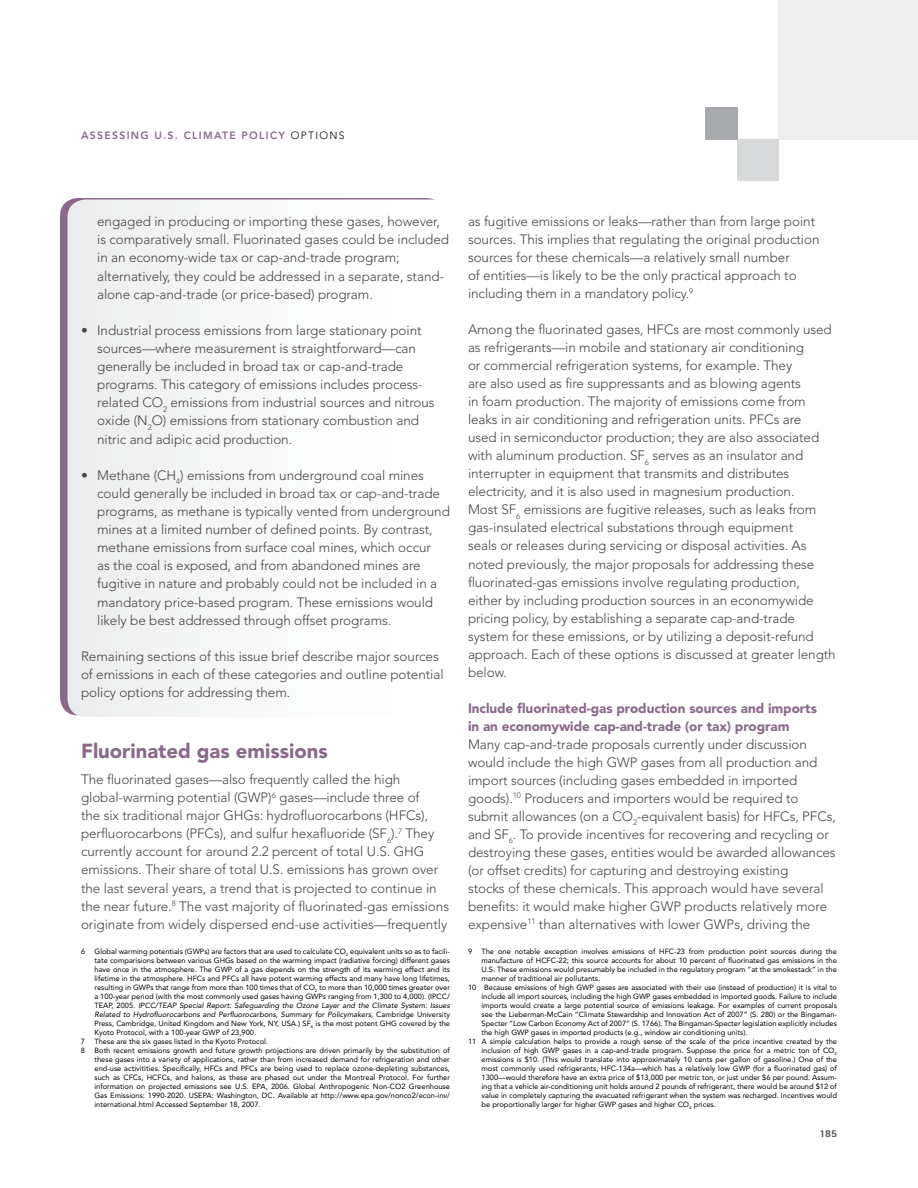
<style>
.page{position:relative;width:918px;height:1188px;background:#fff}
.page>*{position:absolute;margin:0;border:0;box-sizing:border-box;transform-origin:0 0}
.t1{font:900 20.25px "Avenir";color:#8b688c}
.t2{font:300 13.5px/18px "Avenir";letter-spacing:-.005em;color:#464648}
.t3{font:900 13.5px/18px "Avenir";letter-spacing:-.005em;color:#8b688c}
.t4{font:800 10.5px "Avenir";color:#8b688c}
.t5{font:300 10.5px "Avenir";color:#000}
.t6{font:800 10.5px "Rotis Sans Serif";color:#464648}
.t7{font:7.5px/9px "Avenir";color:#000;text-align:justify}
.t8{font:italic 7.5px/9px "Avenir";color:#000;text-align:justify}
.s1{font-weight:800;color:#8b688c}
.s2{font-style:normal}
</style>
<div class="page">
<div style="left:779px;top:0;width:139px;height:139px;background:#eeeeef"></div>
<div style="left:737px;top:139px;width:42px;height:42px;background:#d8d9db"></div>
<div style="left:705px;top:107px;width:32px;height:32px;background:#a7a9ac"></div>
<div style="left:60px;top:198px;width:384px;height:517px;background:linear-gradient(to bottom,#8b688c,#8b688c);border-radius:18px"></div>
<svg style="left:68px;top:200px;width:376px;height:517px"></svg>
<p class="t4" style="left:81px;top:129px;width:18px">ASSESSING</p>
<p class="t4" style="left:154px;top:129px;width:46px">U.S. CLIMATE</p>
<p class="t4" style="left:241px;top:129px;width:16px">POLIC</p>
<p class="t5" style="left:279px;top:129px;width:21px"><span class="s1">Y</span> options</p>
<p class="t2" style="left:97px;top:213px;width:353px">engaged in producing or importing these gases, however, is comparatively small. Fluorinated gases could be included in an economy-wide tax or cap-and-trade program; alternatively, they could be addressed in a separate, stand&shy;alone cap-and-trade (or price-based) program.</p>
<p class="t2" style="left:97px;top:321px;width:339px;text-indent:-16px">• Industrial process emissions from large stationary point sources—where measurement is straightforward—can generally be included in broad tax or cap-and-trade programs. This category of emissions includes process&shy;related CO<sub>2</sub> emissions from industrial sources and nitrous oxide (N<sub>2</sub>O) emissions from stationary combustion and nitric and adipic acid production.</p>
<p class="t2" style="left:97px;top:466px;width:354px;text-indent:-16px">• Methane (CH<sub>4</sub>) emissions from underground coal mines could generally be included in broad tax or cap-and-trade programs, as methane is typically vented from underground mines at a limited number of defined points. By contrast, methane emissions from surface coal mines, which occur<br>as the coal is exposed, and from abandoned mines are fugitive in nature and probably could not be included in a mandatory price-based program. These emissions would likely be best addressed through offset programs.</p>
<p class="t2" style="left:81px;top:647px;width:364px">Remaining sections of this issue brief describe major sources of emissions in each of these categories and outline potential policy options for addressing them.</p>
<h1 class="t1" style="left:81px;top:738px;width:248px">Fluorinated gas emissions</h1>
<p class="t2" style="left:81px;top:770px;width:370px">The fluorinated gases—also frequently called the high global-warming potential (GWP)<sup>6</sup> gases—include three of<br>the six traditional major GHGs: hydrofluorocarbons (HFCs), perfluorocarbons (PFCs), and sulfur hexafluoride (SF<sub>6</sub>).<sup>7</sup> They currently account for around 2.2 percent of total U.S. GHG emissions. Their share of total U.S. emissions has grown over the last several years, a trend that is projected to continue in the near future.<sup>8</sup> The vast majority of fluorinated-gas emissions originate from widely dispersed end-use activities—frequently</p>
<p class="t7" style="left:95px;top:947px;width:357px;text-indent:-14px">6 Global warming potentials (GWPs) are factors that are used to calculate CO <sub>2</sub> equivalent units so as to facili&shy;tate comparisions between various GHGs based on the warming impact (radiative forcing) different gases have once in the atmosphere. The GWP of a gas depends on the strength of its warming effect and its lifetime in the atmosphere. HFCs and PFCs all have potent warming effects and many have long lifetimes, resulting in GWPs that range from more than 100 times that of CO <sub>2</sub> to more than 10,000 times greater over a 100-year period (with the most commonly used gases having GWPs ranging from 1,300 to 4,000). (IPCC</p>
<p class="t7" style="left:447px;top:992px;width:4px">/</p>
<p class="t8" style="left:95px;top:1001px;width:357px;text-indent:17px"><span class="s2">, 2005.</span> IPCC/TEAP Special Report: Safeguarding the Ozone Layer and the Climate System: Issues Related to Hydrofluorocarbons and Perfluorocarbons, Summary for Policymakers, <span class="s2">Cambridge U niversity Press, Cambridge, U nited Kingdom and New York, NY, USA</span></p>
<p class="t7" style="left:95px;top:1001px;width:6px">TEAP</p>
<p class="t7" style="left:296px;top:1019px;width:155px">.) SF<sub>6</sub> is the most potent GHG covered by the</p>
<p class="t7" style="left:94px;top:1028px;width:163px">Kyoto Protocol, with a 100-year GWP of 23,900.</p>
<p class="t7" style="left:81px;top:1037px;width:189px">7 These are the six gases listed in the Kyoto Protocol.</p>
<p class="t7" style="left:81px;top:1046px;width:370px">8 Both recent emissions growth and future growth projections are driven primarily by the substitution of</p>
<p class="t7" style="left:94px;top:1055px;width:357px">these gases into a variety of applications, rather than from increased demand for refrigeration and other</p>
<p class="t7" style="left:94px;top:1064px;width:357px">end-use activitities. Specifically, HFCs and PFCs are being used to replace ozone-depleting substances,</p>
<p class="t7" style="left:94px;top:1073px;width:357px">such as CFCs, HCFCs, and halons, as these are phased out under the Montreal Protocol. For further</p>
<p class="t7" style="left:94px;top:1082px;width:357px">information on projected emissions see U .S. EPA, 2006. Global Anthropogenic N on-CO2 Greenhouse</p>
<p class="t7" style="left:94px;top:1091px;width:100px">Gas Emissions: 1990-2020. USEPA</p>
<p class="t7" style="left:94px;top:1091px;width:357px;text-indent:117px">: Washington, DC. Available at http://www.epa.gov/nonco2/econ-inv/ international.html Accessed September 18, 2007.</p>
<p class="t2" style="left:468px;top:213px;width:353px">as fugitive emissions or leaks—rather than from large point sources. This implies that regulating the original production sources for these chemicals—a relatively small number<br>of entities—is likely to be the only practical approach to including them in a mandatory policy.<sup>9</sup></p>
<p class="t2" style="left:468px;top:321px;width:369px">Among the fluorinated gases, HFCs are most commonly used as refrigerants—in mobile and stationary air conditioning<br>or commercial refrigeration systems, for example. They<br>are also used as fire suppressants and as blowing agents<br>in foam production. The majority of emissions come from leaks in air conditioning and refrigeration units. PFCs are<br>used in semiconductor production; they are also associated with aluminum production. SF<sub>6</sub> serves as an insulator and interrupter in equipment that transmits and distributes electricity, and it is also used in magnesium production.<br>Most SF<sub>6</sub> emissions are fugitive releases, such as leaks from gas-insulated electrical substations through equipment<br>seals or releases during servicing or disposal activities. As noted previously, the major proposals for addressing these fluorinated-gas emissions involve regulating production, either by including production sources in an economywide pricing policy, by establishing a separate cap-and-trade system for these emissions, or by utilizing a deposit-refund approach. Each of these options is discussed at greater length below.</p>
<p class="t3" style="left:468px;top:699px;width:350px">Include fluorinated-gas production sources and imports in an economywide cap-and-trade (or tax) program</p>
<p class="t2" style="left:468px;top:735px;width:370px">Many cap-and-trade proposals currently under discussion would include the high GWP gases from all production and import sources (including gases embedded in imported goods).<sup>10</sup> Producers and importers would be required to submit allowances (on a CO<sub>2</sub>-equivalent basis) for HFCs, PFCs, and SF<sub>6</sub>. To provide incentives for recovering and recycling or destroying these gases, entities would be awarded allowances (or offset credits) for capturing and destroying existing<br>stocks of these chemicals. This approach would have several benefits: it would make higher GWP products relatively more expensive<sup>11</sup> than alternatives with lower GWPs, driving the</p>
<p class="t7" style="left:468px;top:947px;width:370px">9 The one notable exception involves emissions of HFC-23 from production point sources during the</p>
<p class="t7" style="left:482px;top:956px;width:357px">manufacture of HCFC-22; this source accounts for about 10 percent of fluorinated gas emissions in the</p>
<p class="t7" style="left:482px;top:965px;width:357px">U .S. These emissions would presumably be included in the regulatory program “at the smokestack” in the</p>
<p class="t7" style="left:482px;top:974px;width:120px">manner of traditional air pollutants.</p>
<p class="t7" style="left:468px;top:983px;width:370px">10 Because emissions of high GWP gases are associated with their use (instead of production) it is vital to</p>
<p class="t7" style="left:482px;top:992px;width:357px">include all import sources, including the high GWP gases embedded in imported goods. Failure to include</p>
<p class="t7" style="left:482px;top:1001px;width:357px">imports would create a large potential source of emissions leakage. For examples of current proposals</p>
<p class="t7" style="left:482px;top:1010px;width:357px">see the Lieberman-McCain “Climate Stewardship and I nnovation Act of 2007” (S. 280) or the Bingaman-</p>
<p class="t7" style="left:482px;top:1019px;width:357px">Specter “Low Carbon Economy Act of 2007” (S. 1766). The Bingaman-Specter legislation explicitly includes</p>
<p class="t7" style="left:482px;top:1028px;width:268px">the high GWP gases in imported products (e.g., window air conditioning units).</p>
<p class="t7" style="left:468px;top:1037px;width:371px">11 A simple calculation helps to provide a rough sense of the scale of the price incentive created by the</p>
<p class="t7" style="left:482px;top:1046px;width:357px">inclusion of high GWP gases in a cap-and-trade program. Suppose the price for a metric ton of CO<sub>2</sub></p>
<p class="t7" style="left:482px;top:1055px;width:357px">emissions is $10. (This would translate into approximately 10 cents per gallon of gasoline.) One of the</p>
<p class="t7" style="left:482px;top:1064px;width:357px">most commonly used refrigerants, HFC-134a—which has a relatively low GWP (for a fluorinated gas) of</p>
<p class="t7" style="left:482px;top:1073px;width:357px">1300—would therefore have an extra price of $13,000 per metric ton, or just under $6 per pound. Assum-</p>
<p class="t7" style="left:482px;top:1082px;width:357px">ing that a vehicle air-conditioning unit holds around 2 pounds of refrigerant, there would be around $12 of</p>
<p class="t7" style="left:482px;top:1091px;width:357px">value in completely capturing the evacuated refrigerant when the system was recharged. I ncentives would</p>
<p class="t7" style="left:482px;top:1100px;width:236px">be proportionally larger for higher GWP gases and higher CO<sub>2</sub> prices.</p>
<p class="t6" style="left:819px;top:1127px;width:19px">185</p>
</div>
